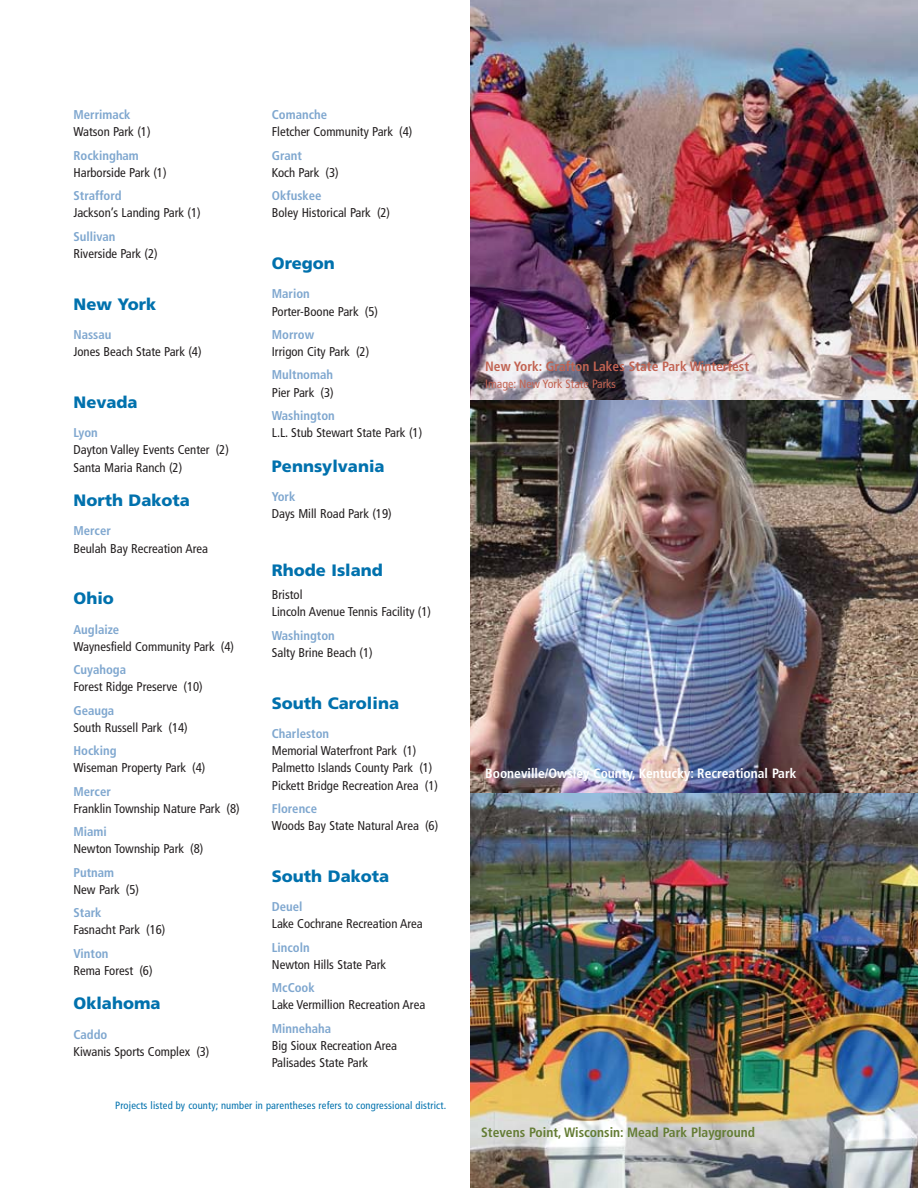
<style>
.page{position:relative;width:918px;height:1188px;background:#fff}
.page>*{position:absolute;margin:0;border:0;box-sizing:border-box;transform-origin:0 0}
.t1{font:900 16.5px "Frutiger";color:#0071ad}
.t2{font:700 condensed 13.5px "Frutiger";color:#fff}
.t3{font:700 condensed 13.5px "Frutiger";color:#647c34}
.t4{font:700 condensed 13.5px "Frutiger";color:#c26352}
.t5{font:condensed 12.75px/17.2px "Frutiger";color:#231f20}
.t6{font:700 condensed 12.75px "Frutiger";color:#7fa7cf}
.t7{font:condensed 12px "Frutiger";color:#c26352}
.t8{font:condensed 10.5px "Frutiger";letter-spacing:.015em;color:#0071ad}
</style>
<div class="page">
<img style="left:470px;top:0;width:448px;height:400px">
<img style="left:470px;top:400px;width:448px;height:393px">
<img style="left:470px;top:793px;width:448px;height:395px">
<p class="t6" style="left:272px;top:109px;width:57px">Comanche</p>
<p class="t5" style="left:272px;top:124px;width:142px">Fletcher Community Park (4)</p>
<p class="t6" style="left:272px;top:150px;width:32px">Grant</p>
<p class="t5" style="left:272px;top:165px;width:68px">Koch Park (3)</p>
<p class="t6" style="left:272px;top:190px;width:51px">Okfuskee</p>
<p class="t5" style="left:272px;top:205px;width:120px">Boley Historical Park (2)</p>
<p class="t1" style="left:272px;top:257px;width:64px">Oregon</p>
<p class="t6" style="left:272px;top:289px;width:40px">Marion</p>
<p class="t5" style="left:272px;top:304px;width:108px">Porter-Boone Park (5)</p>
<p class="t6" style="left:272px;top:329px;width:44px">Morrow</p>
<p class="t5" style="left:272px;top:344px;width:99px">Irrigon City Park (2)</p>
<p class="t6" style="left:272px;top:370px;width:63px">Multnomah</p>
<p class="t5" style="left:272px;top:385px;width:63px">Pier Park (3)</p>
<p class="t6" style="left:272px;top:410px;width:64px">Washington</p>
<p class="t5" style="left:272px;top:425px;width:152px">L.L. Stub Stewart State Park (1)</p>
<p class="t1" style="left:272px;top:459px;width:114px">Pennsylvania</p>
<p class="t6" style="left:272px;top:491px;width:25px">York</p>
<p class="t5" style="left:272px;top:506px;width:121px">Days Mill Road Park (19)</p>
<p class="t6" style="left:74px;top:110px;width:59px">Merrimack</p>
<p class="t5" style="left:74px;top:124px;width:79px">Watson Park (1)</p>
<p class="t6" style="left:74px;top:150px;width:67px">Rockingham</p>
<p class="t5" style="left:74px;top:165px;width:95px">Harborside Park (1)</p>
<p class="t6" style="left:74px;top:190px;width:50px">Strafford</p>
<p class="t5" style="left:74px;top:205px;width:129px">Jackson’s Landing Park (1)</p>
<p class="t6" style="left:74px;top:231px;width:44px">Sullivan</p>
<p class="t5" style="left:74px;top:246px;width:86px">Riverside Park (2)</p>
<p class="t1" style="left:74px;top:297px;width:84px">New York</p>
<p class="t6" style="left:74px;top:329px;width:40px">Nassau</p>
<p class="t5" style="left:74px;top:344px;width:130px">Jones Beach State Park (4)</p>
<p class="t1" style="left:74px;top:395px;width:66px">Nevada</p>
<p class="t6" style="left:74px;top:428px;width:26px">Lyon</p>
<p class="t5" style="left:74px;top:442px;width:157px">Dayton Valley Events Center (2)<br>Santa Maria Ranch (2)</p>
<p class="t1" style="left:74px;top:494px;width:118px">North Dakota</p>
<p class="t6" style="left:74px;top:526px;width:39px">Mercer</p>
<p class="t5" style="left:74px;top:541px;width:136px">Beulah Bay Recreation Area</p>
<p class="t1" style="left:74px;top:592px;width:42px">Ohio</p>
<p class="t6" style="left:74px;top:624px;width:47px">Auglaize</p>
<p class="t5" style="left:74px;top:639px;width:162px">Waynesfield Community Park (4)</p>
<p class="t6" style="left:74px;top:664px;width:54px">Cuyahoga</p>
<p class="t5" style="left:74px;top:679px;width:131px">Forest Ridge Preserve (10)</p>
<p class="t6" style="left:74px;top:705px;width:42px">Geauga</p>
<p class="t5" style="left:74px;top:720px;width:116px">South Russell Park (14)</p>
<p class="t6" style="left:74px;top:745px;width:45px">Hocking</p>
<p class="t5" style="left:74px;top:760px;width:134px">Wiseman Property Park (4)</p>
<p class="t6" style="left:74px;top:786px;width:39px">Mercer</p>
<p class="t5" style="left:74px;top:801px;width:168px">Franklin Township Nature Park (8)</p>
<p class="t6" style="left:74px;top:826px;width:35px">Miami</p>
<p class="t5" style="left:74px;top:841px;width:131px">Newton Township Park (8)</p>
<p class="t6" style="left:74px;top:867px;width:42px">Putnam</p>
<p class="t5" style="left:74px;top:882px;width:67px">New Park (5)</p>
<p class="t6" style="left:74px;top:907px;width:30px">Stark</p>
<p class="t5" style="left:74px;top:922px;width:93px">Fasnacht Park (16)</p>
<p class="t6" style="left:74px;top:948px;width:36px">Vinton</p>
<p class="t5" style="left:74px;top:963px;width:81px">Rema Forest (6)</p>
<p class="t1" style="left:74px;top:997px;width:89px">Oklahoma</p>
<p class="t6" style="left:74px;top:1029px;width:35px">Caddo</p>
<p class="t5" style="left:74px;top:1044px;width:138px">Kiwanis Sports Complex (3)</p>
<p class="t1" style="left:272px;top:563px;width:113px">Rhode Island</p>
<p class="t5" style="left:272px;top:587px;width:161px">Bristol<br>Lincoln Avenue Tennis Facility (1)</p>
<p class="t6" style="left:272px;top:630px;width:64px">Washington</p>
<p class="t5" style="left:272px;top:645px;width:102px">Salty Brine Beach (1)</p>
<p class="t1" style="left:272px;top:696px;width:129px">South Carolina</p>
<p class="t6" style="left:272px;top:728px;width:59px">Charleston</p>
<p class="t5" style="left:272px;top:743px;width:168px">Memorial Waterfront Park (1)<br>Palmetto Islands County Park (1)<br>Pickett Bridge Recreation Area (1)</p>
<p class="t6" style="left:272px;top:803px;width:47px">Florence</p>
<p class="t5" style="left:272px;top:818px;width:168px">Woods Bay State Natural Area (6)</p>
<p class="t1" style="left:272px;top:869px;width:119px">South Dakota</p>
<p class="t6" style="left:272px;top:902px;width:32px">Deuel</p>
<p class="t5" style="left:272px;top:916px;width:153px">Lake Cochrane Recreation Area</p>
<p class="t6" style="left:272px;top:942px;width:39px">Lincoln</p>
<p class="t5" style="left:272px;top:957px;width:116px">Newton Hills State Park</p>
<p class="t6" style="left:272px;top:982px;width:44px">McCook</p>
<p class="t5" style="left:272px;top:997px;width:155px">Lake Vermillion Recreation Area</p>
<p class="t6" style="left:272px;top:1023px;width:61px">Minnehaha</p>
<p class="t5" style="left:272px;top:1038px;width:127px">Big Sioux Recreation Area<br>Palisades State Park</p>
<p class="t8" style="left:115px;top:1102px;width:333px">Projects listed by county; number in parentheses refers to congressional district.</p>
<p class="t4" style="left:485px;top:361px;width:265px">New York: Grafton Lakes State Park Winterfest</p>
<p class="t7" style="left:485px;top:379px;width:132px">Image: New York State Parks</p>
<p class="t2" style="left:485px;top:768px;width:313px">Booneville/Owsley County, Kentucky: Recreational Park</p>
<p class="t3" style="left:481px;top:1127px;width:275px">Stevens Point, Wisconsin: Mead Park Playground</p>
</div>
